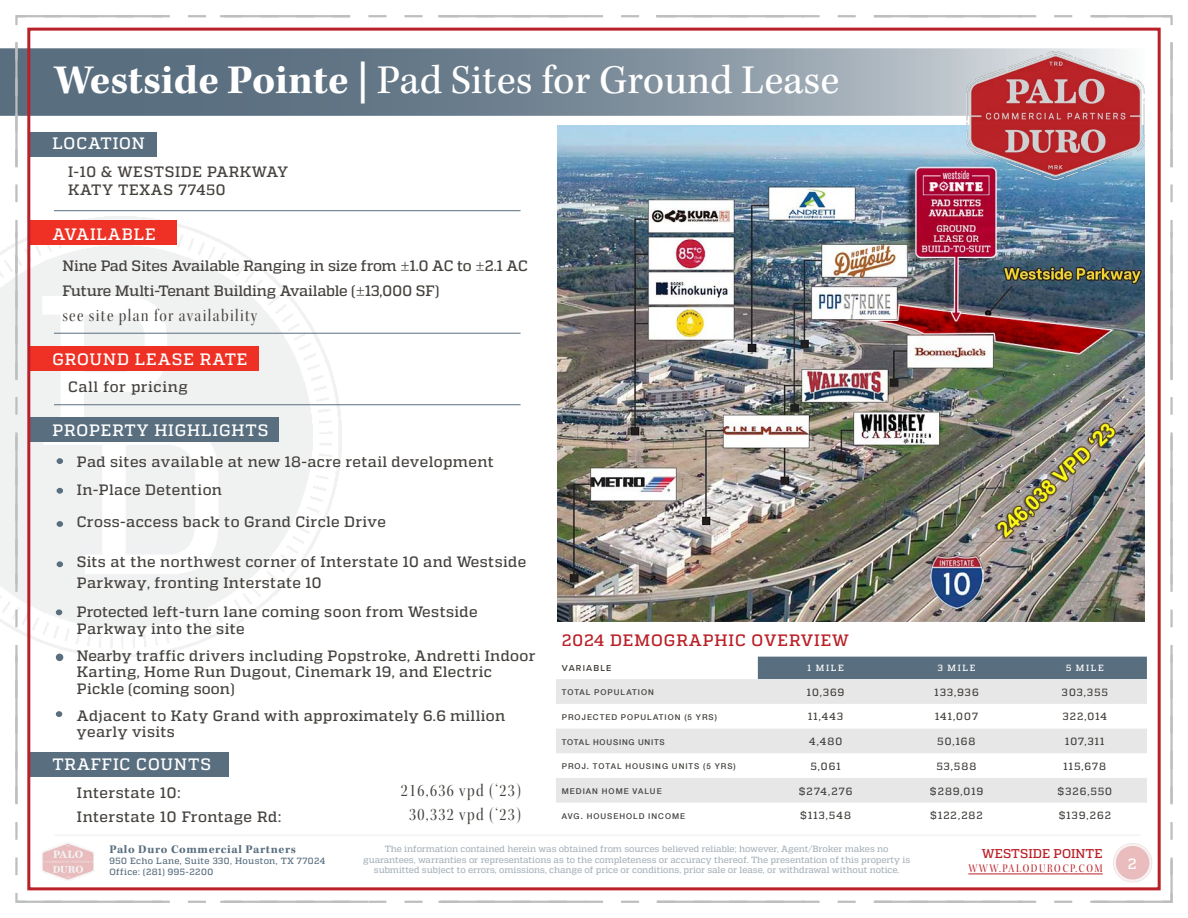
<style>
.page{position:relative;width:1188px;height:918px;background:#fff}
.page>*{position:absolute;margin:0;border:0;box-sizing:border-box;transform-origin:0 0}
.t1{font:42px "Kepler Std";color:#fff}
.t2{font:18px/23.9px "Kepler Std Scn Disp";letter-spacing:.075em;color:#45423e;text-align:center}
.t3{font:500 16.5px "Quadon";letter-spacing:.055em;color:#fff}
.t4{font:500 16.5px "Quadon";letter-spacing:.05em;color:#ba2027}
.t5{font:500 15px/16.5px "Quadon";letter-spacing:.025em;color:#45423e}
.t6{font:500 15px/25.3px "Quadon";letter-spacing:-.01em;color:#45423e}
.t7{font:500 14.85px "Quadon";color:#fff}
.t8{font:500 12.75px "Quadon";color:#ba2027}
.t9{font:700 12px "Kepler Std";letter-spacing:.05em;color:#596e7f}
.t10{font:12px "Kepler Std Scn Disp";letter-spacing:.13em;color:#ba2027}
.t11{font:500 10.5px "Quadon";letter-spacing:.105em;color:#45423e}
.t12{font:500 9px/10.8px "Quadon";color:#596e7f;text-align:center}
.t13{font:500 9px/10.8px "Quadon";letter-spacing:.045em;color:#596e7f}
.t14{font:500 9px "Quadon";letter-spacing:.19em;color:#fff}
.t15{font:600 9px "Proxima Nova";letter-spacing:.13em;color:#45423e}
.t16{font:500 7.95px "Helvetica Neue";letter-spacing:.125em;color:#45423e}
.t17{font:500 7.95px "Helvetica Neue";letter-spacing:.1em;color:#45423e}
.s1{font-weight:700}
.s2{font-family:"Kepler Std Scn Disp";font-weight:400;font-size:22.5px}
</style>
<div class="page">
<img style="left:14px;top:15px;width:1159px;height:888px">
<hr style="left:16px;top:15px;width:147px;height:2px;background:#bcbec0">
<hr style="left:220px;top:15px;width:129px;height:2px;background:#bcbec0">
<hr style="left:438px;top:15px;width:148px;height:2px;background:#bcbec0">
<hr style="left:656px;top:15px;width:148px;height:2px;background:#bcbec0">
<hr style="left:874px;top:15px;width:148px;height:2px;background:#bcbec0">
<hr style="left:1092px;top:15px;width:80px;height:2px;background:#bcbec0">
<hr style="left:15px;top:655px;width:3px;height:148px;background:#bcbec0">
<hr style="left:15px;top:436px;width:3px;height:148px;background:#bcbec0">
<hr style="left:15px;top:232px;width:3px;height:148px;background:#bcbec0">
<hr style="left:15px;top:42px;width:3px;height:125px;background:#bcbec0">
<img style="left:966px;top:51px;width:178px;height:128px">
<hr style="left:54px;top:835px;width:1087px;height:1px;background:#596e7f">
<h1 class="t1" style="left:54px;top:57px;width:787px"><span class="s1">Westside Pointe |</span> Pad Sites for Ground Lease</h1>
<p class="t3" style="left:52px;top:134px;width:94px">LOCATION</p>
<p class="t5" style="left:68px;top:163px;width:221px;line-height:18px">I-10 &amp; WESTSIDE PARKWAY<br>KATY TEXAS 77450</p>
<p class="t3" style="left:52px;top:224px;width:105px">AVAILABLE</p>
<p class="t6" style="left:62px;top:253px;width:467px">Nine Pad Sites Available Ranging in size from <span class="s2">±</span>1.0 AC to <span class="s2">±</span>2.1 AC<br>Future Multi-Tenant Building Available (<span class="s2">±</span>13,000 SF)</p>
<p class="t2" style="left:62px;top:304px;width:196px">see site plan for availability</p>
<p class="t3" style="left:52px;top:350px;width:197px">GROUND LEASE RATE</p>
<p class="t5" style="left:68px;top:378px;width:121px">Call for pricing</p>
<p class="t3" style="left:52px;top:420px;width:218px">PROPERTY HIGHLIGHTS</p>
<p class="t5" style="left:77px;top:447px;width:419px;line-height:28.5px">Pad sites available at new 18-acre retail development<br>In-Place Detention</p>
<p class="t5" style="left:77px;top:514px;width:311px">Cross-access back to Grand Circle Drive</p>
<p class="t5" style="left:77px;top:550px;width:451px;line-height:21.8px">Sits at the northwest corner of Interstate 10 and Westside<br>Parkway, fronting Interstate 10</p>
<p class="t5" style="left:77px;top:604px;width:402px">Protected left-turn lane coming soon from Westside<br>Parkway into the site</p>
<p class="t5" style="left:77px;top:647px;width:460px">Nearby traffic drivers including Popstroke, Andretti Indoor<br>Karting, Home Run Dugout, Cinemark 19, and Electric<br>Pickle (coming soon)</p>
<p class="t5" style="left:77px;top:707px;width:430px">Adjacent to Katy Grand with approximately 6.6 million yearly visits</p>
<p class="t3" style="left:52px;top:755px;width:160px">TRAFFIC COUNTS</p>
<p class="t5" style="left:77px;top:781px;width:206px;line-height:24px">Interstate 10:<br>Interstate 10 Frontage Rd:</p>
<p class="t2" style="left:401px;top:778px;width:122px">216,636 vpd (‘23)<br>30,332 vpd (‘23)</p>
<p class="t4" style="left:562px;top:631px;width:289px">2024 DEMOGRAPHIC OVERVIEW</p>
<p class="t15" style="left:562px;top:662px;width:51px">VARIABLE</p>
<p class="t14" style="left:808px;top:663px;width:38px">1 MILE</p>
<p class="t14" style="left:938px;top:663px;width:39px">3 MILE</p>
<p class="t14" style="left:1066px;top:663px;width:39px">5 MILE</p>
<p class="t16" style="left:562px;top:688px;width:94px">TOTAL POPULATION</p>
<p class="t11" style="left:807px;top:686px;width:39px">10,369</p>
<p class="t11" style="left:935px;top:686px;width:45px">133,936</p>
<p class="t11" style="left:1062px;top:686px;width:47px">303,355</p>
<p class="t16" style="left:562px;top:712px;width:157px">PROJECTED POPULATION (5 YRS)</p>
<p class="t11" style="left:808px;top:711px;width:37px">11,443</p>
<p class="t11" style="left:935px;top:711px;width:44px">141,007</p>
<p class="t11" style="left:1063px;top:711px;width:46px">322,014</p>
<p class="t17" style="left:562px;top:737px;width:104px">TOTAL HOUSING UNITS</p>
<p class="t11" style="left:809px;top:735px;width:35px">4,480</p>
<p class="t11" style="left:938px;top:735px;width:39px">50,168</p>
<p class="t11" style="left:1065px;top:735px;width:41px">107,311</p>
<p class="t16" style="left:562px;top:762px;width:175px">PROJ. TOTAL HOUSING UNITS (5 YRS)</p>
<p class="t11" style="left:811px;top:760px;width:31px">5,061</p>
<p class="t11" style="left:937px;top:760px;width:41px">53,588</p>
<p class="t11" style="left:1064px;top:760px;width:44px">115,678</p>
<p class="t16" style="left:562px;top:787px;width:101px">MEDIAN HOME VALUE</p>
<p class="t11" style="left:799px;top:785px;width:55px">$274,276</p>
<p class="t11" style="left:930px;top:785px;width:55px">$289,019</p>
<p class="t11" style="left:1058px;top:785px;width:56px">$326,550</p>
<p class="t16" style="left:562px;top:811px;width:125px">AVG. HOUSEHOLD INCOME</p>
<p class="t11" style="left:800px;top:810px;width:52px">$113,548</p>
<p class="t11" style="left:930px;top:810px;width:54px">$122,282</p>
<p class="t11" style="left:1059px;top:810px;width:54px">$139,262</p>
<p class="t9" style="left:109px;top:842px;width:188px">Palo Duro Commercial Partners</p>
<p class="t13" style="left:109px;top:855px;width:217px">950 Echo Lane, Suite 330, Houston, TX 77024<br>Office: (281) 995-2200</p>
<p class="t12" style="left:363px;top:843px;width:549px">The information contained herein was obtained from sources believed reliable; however, Agent/Broker makes no guarantees, warranties or representations as to the completeness or accuracy thereof. The presentation of this property is submitted subject to errors, omissions, change of price or conditions, prior sale or lease, or withdrawal without notice.</p>
<p class="t8" style="left:982px;top:846px;width:122px">WESTSIDE POINTE</p>
<p class="t10" style="left:968px;top:862px;width:136px">WWW.PALODUROCP.COM</p>
<p class="t7" style="left:1128px;top:855px;width:10px">2</p>
</div>
